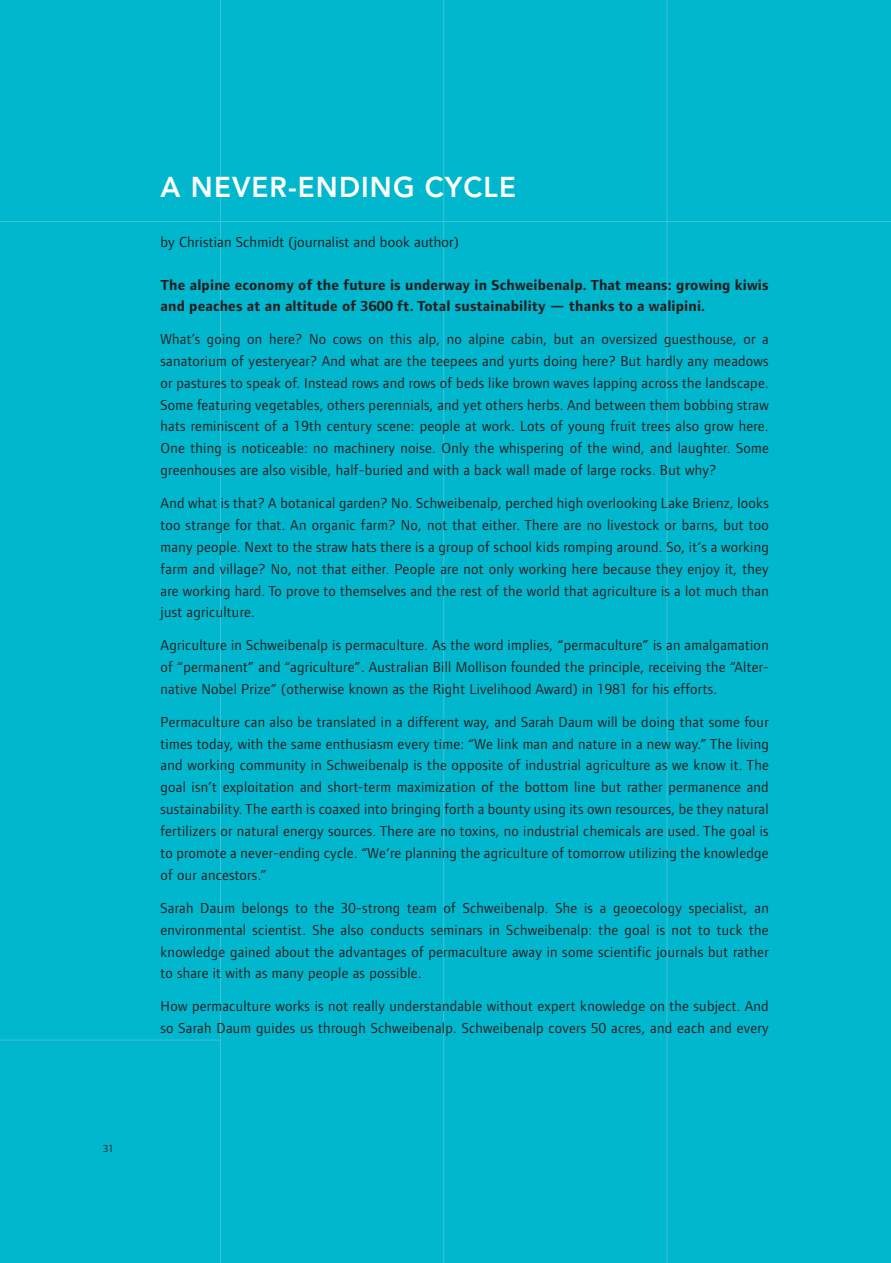
<style>
.page{position:relative;width:891px;height:1263px;background:#00b7ce}
.page>*{position:absolute;margin:0;border:0;box-sizing:border-box;transform-origin:0 0}
.t1{font:800 28.5px "Avenir";letter-spacing:.04em;color:#fff}
.t2{font:15px/21.9px "Foundry Form Sans";letter-spacing:.02em;color:#231f20;text-align:justify}
.t3{font:700 15px/21.6px "Foundry Form Sans";letter-spacing:.01em;color:#231f20}
.t4{font:10.5px "Foundry Form Sans";color:#231f20}
</style>
<div class="page">
<hr style="left:0;top:1040px;width:221px;height:1px;background:#41c2d5">
<hr style="left:0;top:221px;width:891px;height:1px;background:#41c2d5">
<hr style="left:666px;top:0;width:1px;height:1263px;background:#41c2d5">
<hr style="left:443px;top:0;width:1px;height:1263px;background:#41c2d5">
<hr style="left:220px;top:0;width:1px;height:1263px;background:#41c2d5">
<p class="t4" style="left:103px;top:1143px;width:12px">31</p>
<h1 class="t1" style="left:161px;top:170px;width:158px">A NEVER-END</h1>
<h1 class="t1" style="left:361px;top:170px;width:153px">IN G CYCLE</h1>
<p class="t2" style="left:161px;top:231px;width:300px">by Christian Schmidt (journalist and book author)</p>
<p class="t3" style="left:161px;top:274px;width:609px">The alpine economy of the future is underway in Schweibenalp. That means: growing kiwis and peaches at an altitude of 3600 ft. Total sustainability — thanks to a walipini.</p>
<p class="t2" style="left:161px;top:328px;width:610px">What’s going on here? No cows on this alp, no alpine cabin, but an oversized guesthouse, or a sanatorium of yesteryear? And what are the teepees and yurts doing here? But hardly any meadows or pastures to speak of. Instead rows and rows of beds like brown waves lapping across the landscape.<br>Some featuring vegetables, others perennials, and yet others herbs. And between them bobbing straw hats reminiscent of a 19th century scene: people at work. Lots of young fruit trees also grow here.<br>One thing is noticeable: no machinery noise. Only the whispering of the wind, and laughter. Some greenhouses are also visible, half-buried and with a back wall made of large rocks. But why?</p>
<p class="t2" style="left:161px;top:492px;width:610px">And what is that? A botanical garden? No. Schweibenalp, perched high overlooking Lake Brienz, looks too strange for that. An organic farm? No, not that either. There are no livestock or barns, but too many people. Next to the straw hats there is a group of school kids romping around. So, it‘s a working farm and village? No, not that either. People are not only working here because they enjoy it, they are working hard. To prove to themselves and the rest of the world that agriculture is a lot much than just agriculture.</p>
<p class="t2" style="left:161px;top:634px;width:610px">Agriculture in Schweibenalp is permaculture. As the word implies, “permaculture” is an amalgamation of “permanent” and “agriculture”. Australian Bill Mollison founded the principle, receiving the “Alter&shy;native Nobel Prize” (otherwise known as the Right Livelihood Award) in 1981 for his efforts.</p>
<p class="t2" style="left:161px;top:710px;width:610px">Permaculture can also be translated in a different way, and Sarah Daum will be doing that some four times today, with the same enthusiasm every time: “We link man and nature in a new way.” The living and working community in Schweibenalp is the opposite of industrial agriculture as we know it. The goal isn’t exploitation and short-term maximization of the bottom line but rather permanence and sustainability. The earth is coaxed into bringing forth a bounty using its own resources, be they natural fertilizers or natural energy sources. There are no toxins, no industrial chemicals are used. The goal is to promote a never-ending cycle. “We‘re planning the agriculture of tomorrow utilizing the knowledge of our ancestors.”</p>
<p class="t2" style="left:161px;top:896px;width:610px">Sarah Daum belongs to the 30-strong team of Schweibenalp. She is a geoecology specialist, an environmental scientist. She also conducts seminars in Schweibenalp: the goal is not to tuck the knowledge gained about the advantages of permaculture away in some scientific journals but rather to share it with as many people as possible.</p>
<p class="t2" style="left:161px;top:995px;width:610px">How permaculture works is not really understandable without expert knowledge on the subject. And so Sarah Daum guides us through Schweibenalp. Schweibenalp covers 50 acres, and each and every</p>
</div>
